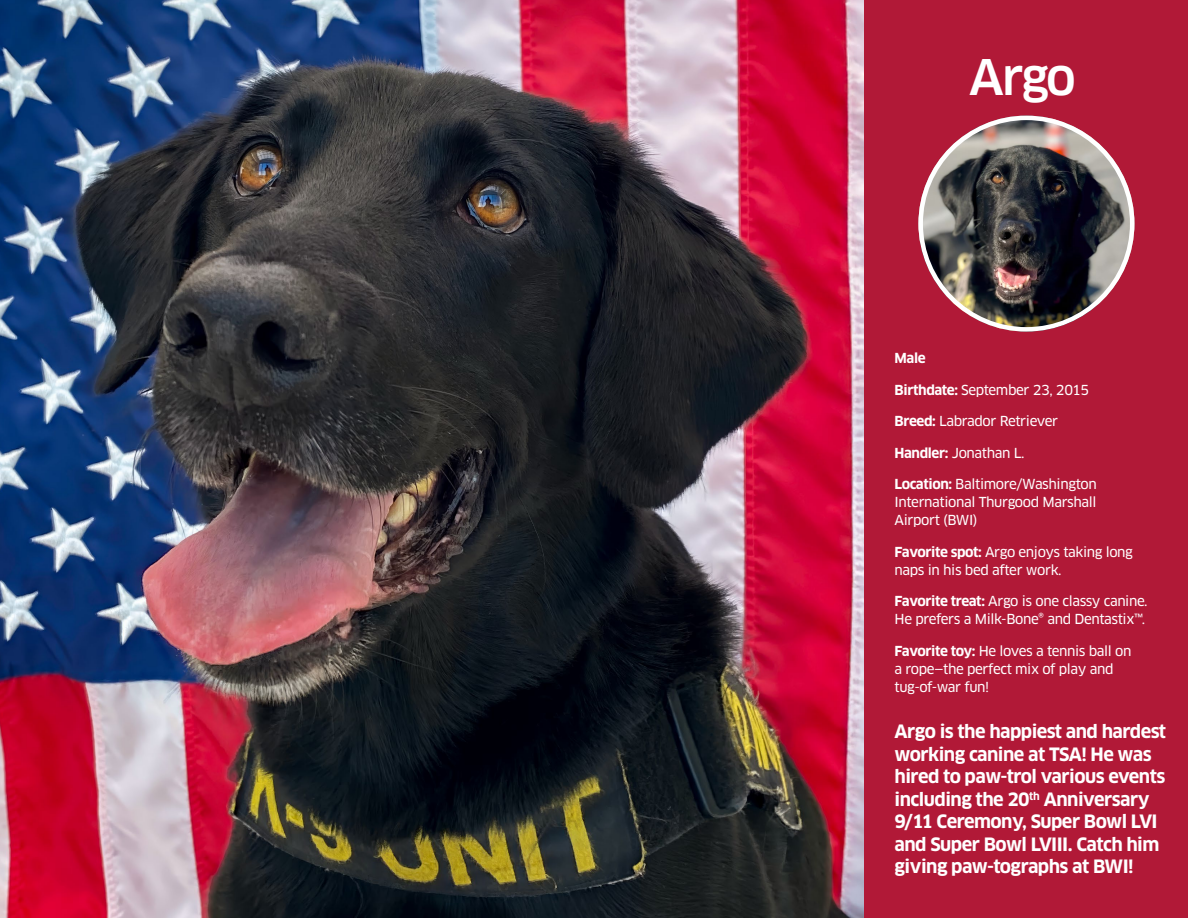
<style>
.page{position:relative;width:1188px;height:918px;background:#fff}
.page>*{position:absolute;margin:0;border:0;box-sizing:border-box;transform-origin:0 0}
.Dog_Name{font:500 48px "Clan OT";color:#fff}
.Dog_Bio_Statement{font:700 18px/22.5px "Clan OT";letter-spacing:-.03em;color:#fff}
.Dog_Bio{font:13.5px/18px "Clan OT News";letter-spacing:-.03em;color:#fff}
.Dog_Bio-2{font:700 13.5px "Clan OT";color:#fff}
.s1{font-family:"Clan OT";font-weight:700}
</style>
<div class="page">
<div style="left:864px;top:0;width:324px;height:918px;background:#b11937"></div>
<img style="left:0;top:0;width:864px;height:918px">
<img style="left:918px;top:116px;width:216px;height:216px;border-radius:108px">
<h2 class="Dog_Name" style="left:969px;top:49px;width:108px">Argo</h2>
<p class="Dog_Bio-2" style="left:895px;top:350px;width:33px">Male</p>
<p class="Dog_Bio" style="left:895px;top:381px;width:196px"><span class="s1">Birthdate:</span> September 23, 2015</p>
<p class="Dog_Bio" style="left:895px;top:412px;width:165px"><span class="s1">Breed:</span> Labrador Retriever</p>
<p class="Dog_Bio" style="left:895px;top:444px;width:131px"><span class="s1">Handler:</span> Jonathan L.</p>
<p class="Dog_Bio" style="left:895px;top:475px;width:204px;text-align:justify"><span class="s1">Location:</span> Baltimore/Washington International Thurgood Marshall Airport (BWI)</p>
<p class="Dog_Bio" style="left:895px;top:543px;width:240px"><span class="s1">Favorite spot:</span> Argo enjoys taking long naps in his bed after work.</p>
<p class="Dog_Bio" style="left:895px;top:592px;width:255px"><span class="s1">Favorite treat:</span> Argo is one classy canine.<br>He prefers a Milk-Bone® and Dentastix™.</p>
<p class="Dog_Bio" style="left:895px;top:642px;width:238px"><span class="s1">Favorite toy:</span> He loves a tennis ball on a rope—the perfect mix of play and tug‑of‑war fun!</p>
<p class="Dog_Bio_Statement" style="left:895px;top:720px;width:273px">Argo is the happiest and hardest working canine at TSA! He was hired to paw‑trol various events including the 20<sup>th</sup> Anniversary<br>9/11 Ceremony, Super Bowl LVI and Super Bowl LVIII. Catch him giving paw-tographs at BWI!</p>
</div>
